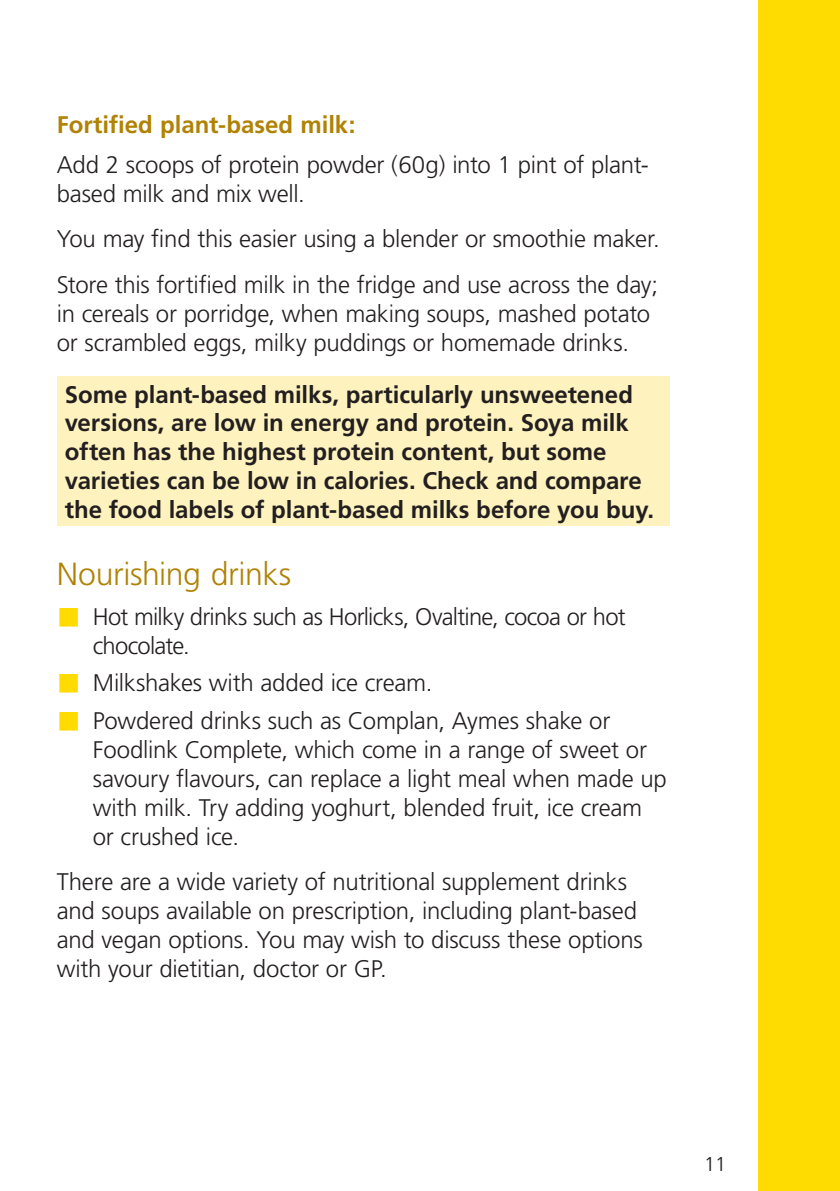
<style>
.page{position:relative;width:840px;height:1191px;background:#fff}
.page>*{position:absolute;margin:0;border:0;box-sizing:border-box;transform-origin:0 0}
.HEADING{font:300 32px "Frutiger";letter-spacing:-.015em;color:#b08205}
.BODY{font:300 24px/28.8px "Frutiger";letter-spacing:-.01em;color:#231f20}
.BODY-2{font:700 24px/28.8px "Frutiger";letter-spacing:-.005em;color:#231f20}
.BODY-3{font:300 24px/28.8px "Frutiger";letter-spacing:-.03em;color:#231f20}
.SUB_HEADING{font:700 24px "Frutiger";color:#b08205}
.t1{font:300 20px "Frutiger";color:#231f20}
</style>
<div class="page">
<div style="left:758px;top:0;width:81px;height:1191px;background:#ffdc01"></div>
<div style="left:57px;top:376px;width:612px;height:150px;background:#fef3be"></div>
<p class="SUB_HEADING" style="left:57px;top:110px;width:300px">Fortified plant-based milk:</p>
<p class="BODY" style="left:57px;top:150px;width:593px">Add 2 scoops of protein powder (60g) into 1 pint of plant&shy;based milk and mix well.</p>
<p class="BODY" style="left:57px;top:225px;width:599px">You may find this easier using a blender or smoothie maker.</p>
<p class="BODY" style="left:57px;top:270px;width:602px">Store this fortified milk in the fridge and use across the day; in cereals or porridge, when making soups, mashed potato or scrambled eggs, milky puddings or homemade drinks.</p>
<p class="BODY-2" style="left:65px;top:380px;width:590px">Some plant-based milks, particularly unsweetened versions, are low in energy and protein. Soya milk often has the highest protein content, but some varieties can be low in calories. Check and compare the food labels of plant-based milks before you buy.</p>
<p class="HEADING" style="left:57px;top:555px;width:236px">Nourishing drinks</p>
<p class="BODY-3" style="left:93px;top:602px;width:534px">Hot milky drinks such as Horlicks, Ovaltine, cocoa or hot chocolate.</p>
<p class="BODY" style="left:93px;top:668px;width:336px">Milkshakes with added ice cream.</p>
<p class="BODY" style="left:93px;top:705px;width:575px">Powdered drinks such as Complan, Aymes shake or Foodlink Complete, which come in a range of sweet or savoury flavours, can replace a light meal when made up with milk. Try adding yoghurt, blended fruit, ice cream or crushed ice.</p>
<p class="BODY" style="left:57px;top:867px;width:587px">There are a wide variety of nutritional supplement drinks and soups available on prescription, including plant-based and vegan options. You may wish to discuss these options with your dietitian, doctor or GP.</p>
<p class="t1" style="left:703px;top:1152px;width:24px">11</p>
</div>
